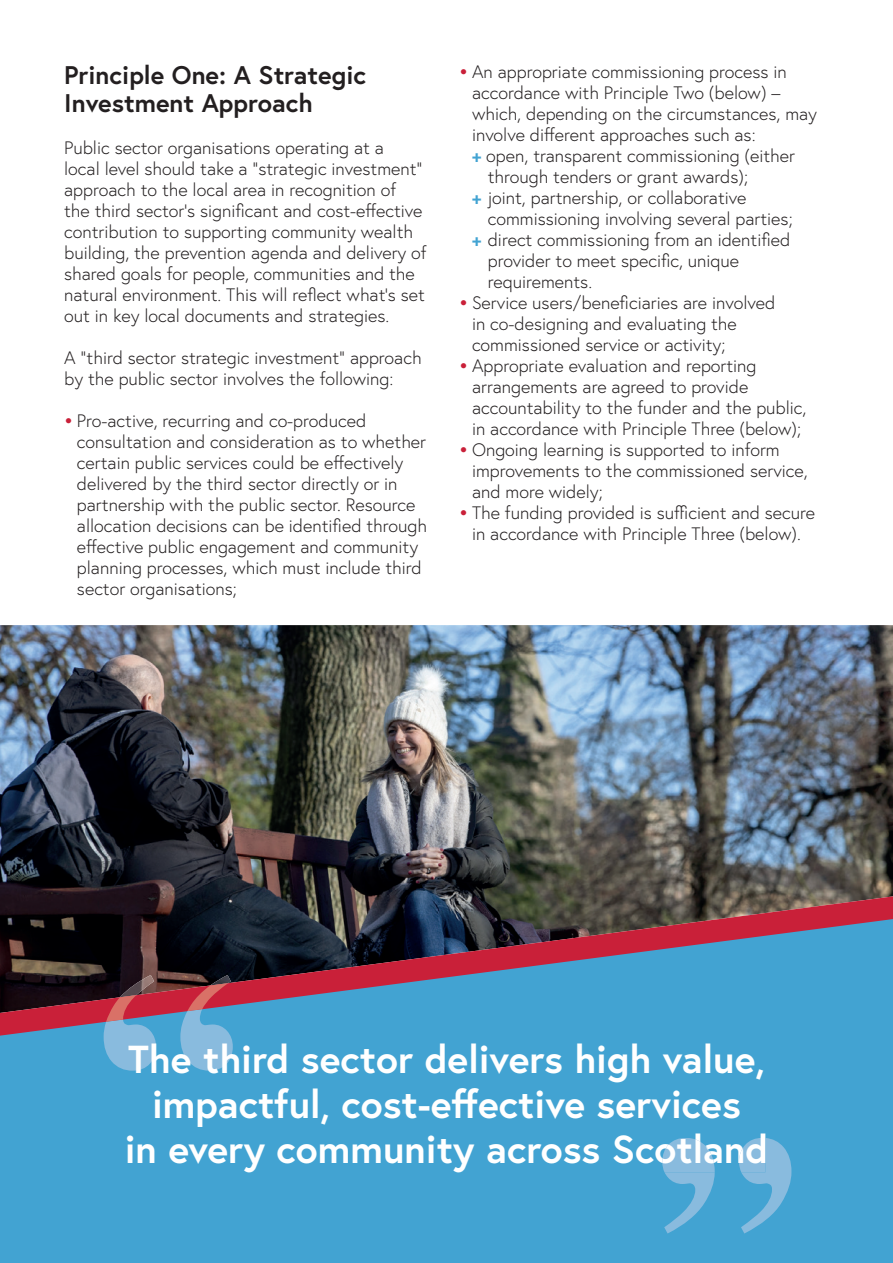
<style>
.page{position:relative;width:893px;height:1263px;background:#fff}
.page>*{position:absolute;margin:0;border:0;box-sizing:border-box;transform-origin:0 0}
.t1{font:700 39px/45px "Europa";color:#fff;text-align:center}
.t2{font:700 25.5px/28.5px "Europa";color:#231f20}
.t3{font:300 18px/21px "Europa";color:#231f20}
.s1{font-weight:700;color:#c92039}
.s2{font-weight:700;color:#42a3d2}
</style>
<div class="page">
<img style="left:0;top:625px;width:420px;height:271px">
<img style="left:420px;top:625px;width:368px;height:271px">
<img style="left:788px;top:625px;width:105px;height:271px">
<div style="left:0;top:1036px;width:893px;height:227px;background:#42a3d2"></div>
<svg style="left:0;top:896px;width:893px;height:140px;background:#4a5a74"></svg>
<img style="left:120px;top:975px;width:111px;height:8px">
<svg style="left:104px;top:983px;width:129px;height:88px;background:#8185a3"></svg>
<svg style="left:662px;top:1138px;width:129px;height:95px;background:#61add7"></svg>
<h2 class="t2" style="left:64px;top:60px;width:303px">Principle One: A Strategic<br>Investment Approach</h2>
<p class="t3" style="left:64px;top:137px;width:364px">Public sector organisations operating at a<br>local level should take a “strategic investment” approach to the local area in recognition of<br>the third sector’s significant and cost-effective contribution to supporting community wealth building, the prevention agenda and delivery of shared goals for people, communities and the natural environment. This will reflect what’s set out in key local documents and strategies.</p>
<p class="t3" style="left:64px;top:347px;width:359px">A “third sector strategic investment” approach by the public sector involves the following:</p>
<p class="t3" style="left:77px;top:410px;width:352px;text-indent:-13px"><span class="s1">•</span> Pro-active, recurring and co-produced consultation and consideration as to whether certain public services could be effectively delivered by the third sector directly or in partnership with the public sector. Resource allocation decisions can be identified through effective public engagement and community planning processes, which must include third sector organisations;</p>
<p class="t3" style="left:459px;top:61px;width:329px"><span class="s1">•</span> An appropriate commissioning process in</p>
<p class="t3" style="left:472px;top:82px;width:310px">accordance with Principle Two (below) –</p>
<p class="t3" style="left:472px;top:103px;width:347px">which, depending on the circumstances, may</p>
<p class="t3" style="left:472px;top:124px;width:285px">involve different approaches such as:</p>
<p class="t3" style="left:472px;top:145px;width:325px"><span class="s2">+</span> open, transparent commissioning (either</p>
<p class="t3" style="left:488px;top:166px;width:262px">through tenders or grant awards);</p>
<p class="t3" style="left:472px;top:187px;width:276px"><span class="s2">+</span> joint, partnership, or collaborative</p>
<p class="t3" style="left:488px;top:208px;width:306px">commissioning involving several parties;</p>
<p class="t3" style="left:472px;top:229px;width:320px"><span class="s2">+</span> direct commissioning from an identified</p>
<p class="t3" style="left:488px;top:250px;width:253px">provider to meet specific, unique</p>
<p class="t3" style="left:488px;top:271px;width:106px">requirements.</p>
<p class="t3" style="left:472px;top:292px;width:305px;text-indent:-13px"><span class="s1">•</span> Service users/beneficiaries are involved in co-designing and evaluating the commissioned service or activity;</p>
<p class="t3" style="left:472px;top:355px;width:336px;text-indent:-13px"><span class="s1">•</span> Appropriate evaluation and reporting arrangements are agreed to provide accountability to the funder and the public, in accordance with Principle Three (below);</p>
<p class="t3" style="left:472px;top:439px;width:337px;text-indent:-13px"><span class="s1">•</span> Ongoing learning is supported to inform improvements to the commissioned service, and more widely;</p>
<p class="t3" style="left:459px;top:502px;width:357px;text-align:center"><span class="s1">•</span> The funding provided is sufficient and secure in accordance with Principle Three (below).</p>
<h1 class="t1" style="left:125px;top:1035px;width:645px">The third sector delivers high value, impactful, cost-effective services<br>in every community across Scotland</h1>
</div>
